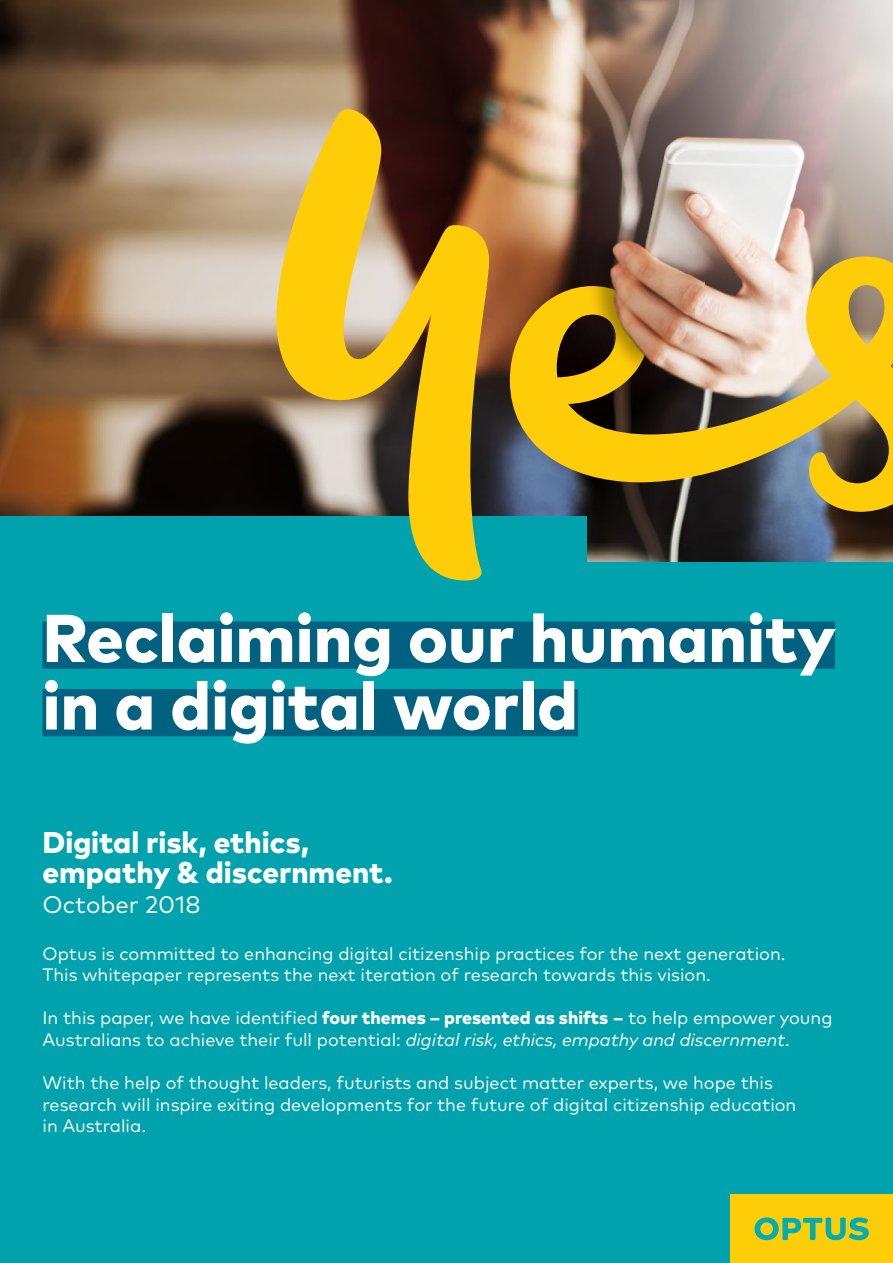
<style>
.page{position:relative;width:893px;height:1263px;background:#fff}
.page>*{position:absolute;margin:0;border:0;box-sizing:border-box;transform-origin:0 0}
.t1{font:800 67.5px/67.5px "Mark OT";color:#fff}
.t2{font:800 30px/30px "Mark OT";color:#fff}
.t3{font:24px "Mark OT";color:#fff}
.t4{font:18px/21.6px "Mark OT";color:#fff}
.s1{font-weight:800}
.s2{font-style:italic}
</style>
<div class="page">
<div style="left:0;top:557px;width:893px;height:706px;background:#00a3ad"></div>
<img style="left:0;top:0;width:893px;height:561px">
<img style="left:510px;top:257px;width:383px;height:255px">
<div style="left:0;top:517px;width:587px;height:77px;background:#00a3ad"></div>
<svg style="left:276px;top:109px;width:213px;height:471px;background:#a39540"></svg>
<div style="left:43px;top:621px;width:792px;height:48px;background:#006280"></div>
<div style="left:43px;top:689px;width:535px;height:47px;background:#006280"></div>
<div style="left:584px;top:227px;width:120px;height:148px;background:#000;opacity:.35"></div>
<img style="left:611px;top:241px;width:94px;height:123px">
<div style="left:730px;top:1195px;width:163px;height:68px;background:#fdce07"></div>
<svg style="left:754px;top:1217px;width:115px;height:23px"></svg>
<h1 class="t1" style="left:43px;top:602px;width:795px">Reclaiming our humanity in a digital world</h1>
<h2 class="t2" style="left:43px;top:826px;width:352px">Digital risk, ethics, empathy &amp; discernment.</h2>
<h3 class="t3" style="left:43px;top:889px;width:159px">October 2018</h3>
<p class="t4" style="left:43px;top:942px;width:744px">Optus is committed to enhancing digital citizenship practices for the next generation.<br>This whitepaper represents the next iteration of research towards this vision.</p>
<p class="t4" style="left:43px;top:1007px;width:791px">In this paper, we have identified <span class="s1">four themes – presented as shifts –</span> to help empower young<br>Australians to achieve their full potential: <span class="s2">digital risk, ethics, empathy and discernment</span>.</p>
<p class="t4" style="left:43px;top:1072px;width:755px">With the help of thought leaders, futurists and subject matter experts, we hope this research will inspire exiting developments for the future of digital citizenship education in Australia.</p>
</div>
